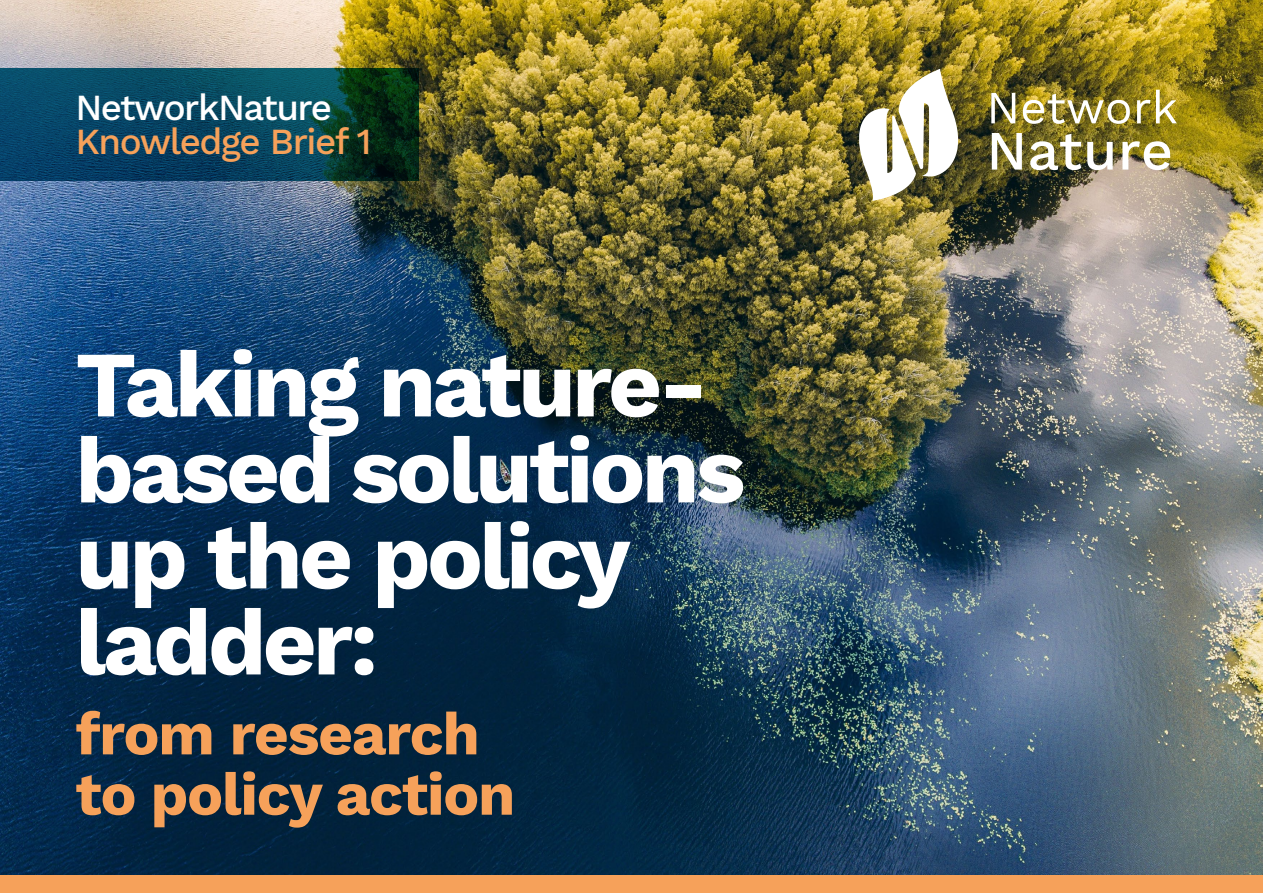
<style>
.page{position:relative;width:1263px;height:893px;background:#fff}
.page>*{position:absolute;margin:0;border:0;box-sizing:border-box;transform-origin:0 0}
.t1{font:700 93.45px/85.9px "Work Sans";letter-spacing:-.04em;color:#fff}
.t2{font:700 60.15px/60.3px "Work Sans";letter-spacing:-.02em;color:#f6a15a}
.t3{font:500 36.75px "Work Sans";letter-spacing:-.04em;color:#f6a15a}
.t4{font:500 36.75px "Work Sans";letter-spacing:-.045em;color:#fff}
</style>
<div class="page">
<img style="left:0;top:0;width:1263px;height:876px">
<svg style="left:0;top:69px;width:418px;height:112px;background:#064255"></svg>
<div style="left:0;top:876px;width:1263px;height:17px;background:#f6a15a"></div>
<svg style="left:991px;top:93px;width:24px;height:30px"></svg>
<img style="left:1023px;top:94px;width:107px;height:30px">
<svg style="left:1137px;top:100px;width:13px;height:23px"></svg>
<svg style="left:1156px;top:90px;width:21px;height:33px"></svg>
<svg style="left:992px;top:133px;width:30px;height:37px"></svg>
<svg style="left:1030px;top:134px;width:51px;height:36px"></svg>
<svg style="left:1087px;top:142px;width:26px;height:28px"></svg>
<svg style="left:1122px;top:141px;width:48px;height:29px"></svg>
<img style="left:854px;top:69px;width:113px;height:132px">
<p class="t4" style="left:75px;top:80px;width:258px">NetworkNature</p>
<p class="t3" style="left:75px;top:114px;width:297px">Knowledge Brief 1</p>
<p class="t1" style="left:75px;top:338px;width:672px">Taking nature&shy;based solutions up the policy ladder:</p>
<p class="t2" style="left:75px;top:701px;width:441px">from research to policy action</p>
</div>
